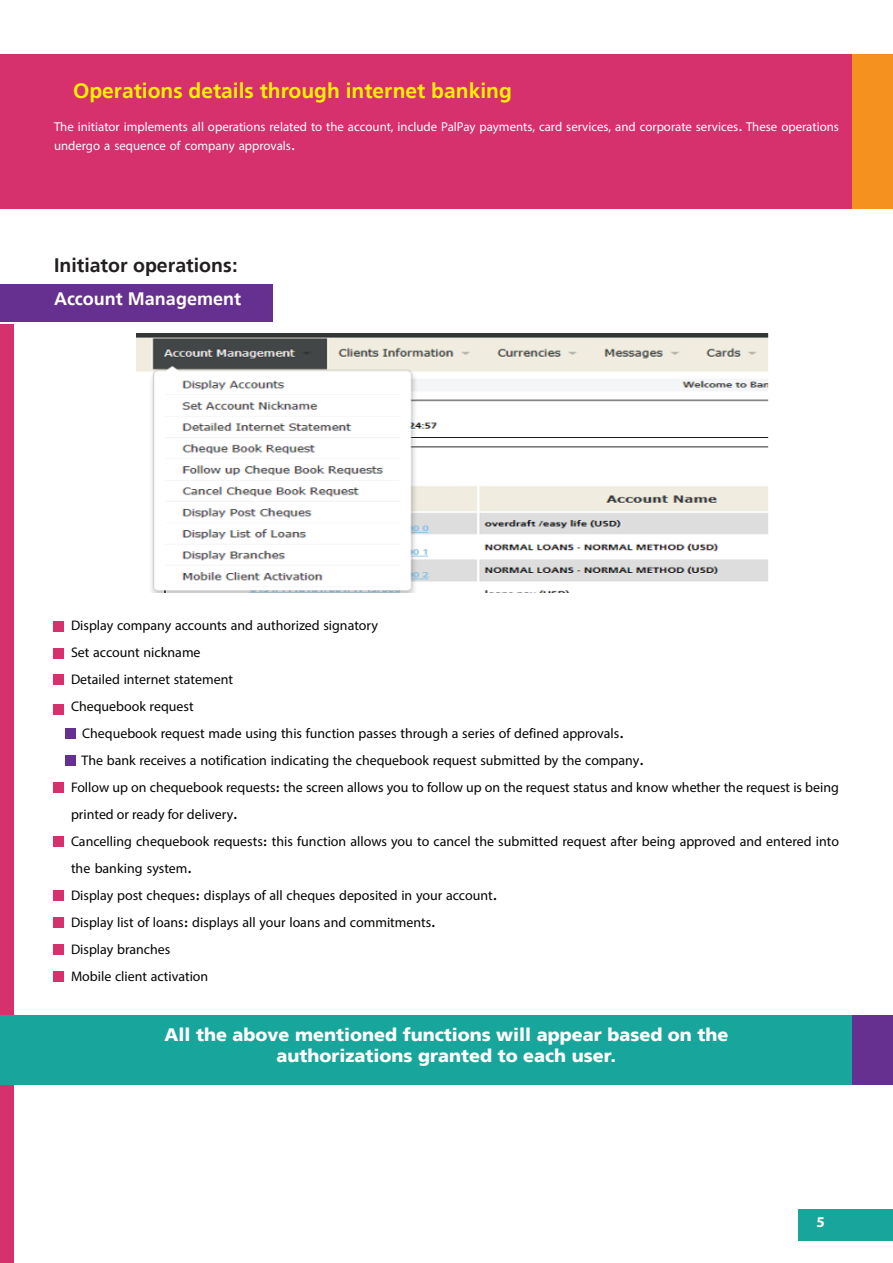
<style>
.page{position:relative;width:893px;height:1263px;background:#fff}
.page>*{position:absolute;margin:0;border:0;box-sizing:border-box;transform-origin:0 0}
.t1{font:700 21px "Frutiger LT Arabic 65";color:#fff101}
.t2{font:19.5px "Myriad Arabic";color:#040503}
.t3{font:700 19.5px "Frutiger LT Arabic 65";color:#231f20}
.t4{font:18px/19.2px "Myriad Arabic";color:#fff}
.t5{font:900 18px/21px "Frutiger LT Arabic 75";color:#fff;text-align:center}
.t6{font:700 18px "Frutiger LT Arabic 65";color:#fff}
.t7{font:700 15px "Myriad Pro";color:#fff}
</style>
<div class="page">
<div style="left:799px;top:1209px;width:94px;height:31px;background:#18a69c"></div>
<div style="left:0;top:324px;width:14px;height:939px;background:#d6316d"></div>
<div style="left:0;top:284px;width:272px;height:37px;background:#65308f"></div>
<div style="left:0;top:54px;width:853px;height:154px;background:#d6316d"></div>
<div style="left:853px;top:54px;width:40px;height:154px;background:#f5911f"></div>
<div style="left:0;top:1015px;width:853px;height:70px;background:#18a69c"></div>
<div style="left:853px;top:1015px;width:40px;height:70px;background:#65308f"></div>
<div style="left:53px;top:621px;width:11px;height:10px;background:#d6316d"></div>
<div style="left:53px;top:782px;width:11px;height:10px;background:#d6316d"></div>
<div style="left:53px;top:649px;width:11px;height:10px;background:#d6316d"></div>
<div style="left:53px;top:836px;width:11px;height:11px;background:#d6316d"></div>
<div style="left:53px;top:674px;width:11px;height:11px;background:#d6316d"></div>
<div style="left:53px;top:890px;width:11px;height:11px;background:#d6316d"></div>
<div style="left:53px;top:704px;width:11px;height:10px;background:#d6316d"></div>
<div style="left:53px;top:918px;width:11px;height:10px;background:#d6316d"></div>
<div style="left:53px;top:945px;width:11px;height:10px;background:#d6316d"></div>
<div style="left:53px;top:971px;width:11px;height:10px;background:#d6316d"></div>
<div style="left:65px;top:728px;width:10px;height:10px;background:#65308f"></div>
<div style="left:65px;top:755px;width:10px;height:11px;background:#65308f"></div>
<img style="left:136px;top:334px;width:633px;height:258px">
<p class="t1" style="left:73px;top:73px;width:440px">Operations details through internet banking</p>
<p class="t4" style="left:54px;top:117px;width:786px">The initiator implements all operations related to the account, include PalPay payments, card services, and corporate services. These operations undergo a sequence of company approvals.</p>
<p class="t3" style="left:54px;top:250px;width:186px">Initiator operations:</p>
<p class="t6" style="left:54px;top:284px;width:189px">Account Management</p>
<p class="t2" style="left:71px;top:612px;width:308px">Display company accounts and authorized signatory</p>
<p class="t2" style="left:71px;top:639px;width:131px">Set account nickname</p>
<p class="t2" style="left:71px;top:666px;width:163px">Detailed internet statement</p>
<p class="t2" style="left:71px;top:693px;width:124px">Chequebook request</p>
<p class="t2" style="left:82px;top:720px;width:543px">Chequebook request made using this function passes through a series of defined approvals.</p>
<p class="t2" style="left:82px;top:747px;width:564px">The bank receives a notification indicating the chequebook request submitted by the company.</p>
<p class="t2" style="left:71px;top:774px;width:769px">Follow up on chequebook requests: the screen allows you to follow up on the request status and know whether the request is being</p>
<p class="t2" style="left:71px;top:801px;width:168px">printed or ready for delivery.</p>
<p class="t2" style="left:71px;top:828px;width:769px">Cancelling chequebook requests: this function allows you to cancel the submitted request after being approved and entered into</p>
<p class="t2" style="left:71px;top:855px;width:123px">the banking system.</p>
<p class="t2" style="left:71px;top:882px;width:428px">Display post cheques: displays of all cheques deposited in your account.</p>
<p class="t2" style="left:71px;top:909px;width:366px">Display list of loans: displays all your loans and commitments.</p>
<p class="t2" style="left:71px;top:936px;width:101px">Display branches</p>
<p class="t2" style="left:71px;top:963px;width:139px">Mobile client activation</p>
<p class="t5" style="left:165px;top:1024px;width:565px">All the above mentioned functions will appear based on the authorizations granted to each user.</p>
<p class="t7" style="left:816px;top:1213px;width:10px">5</p>
</div>
